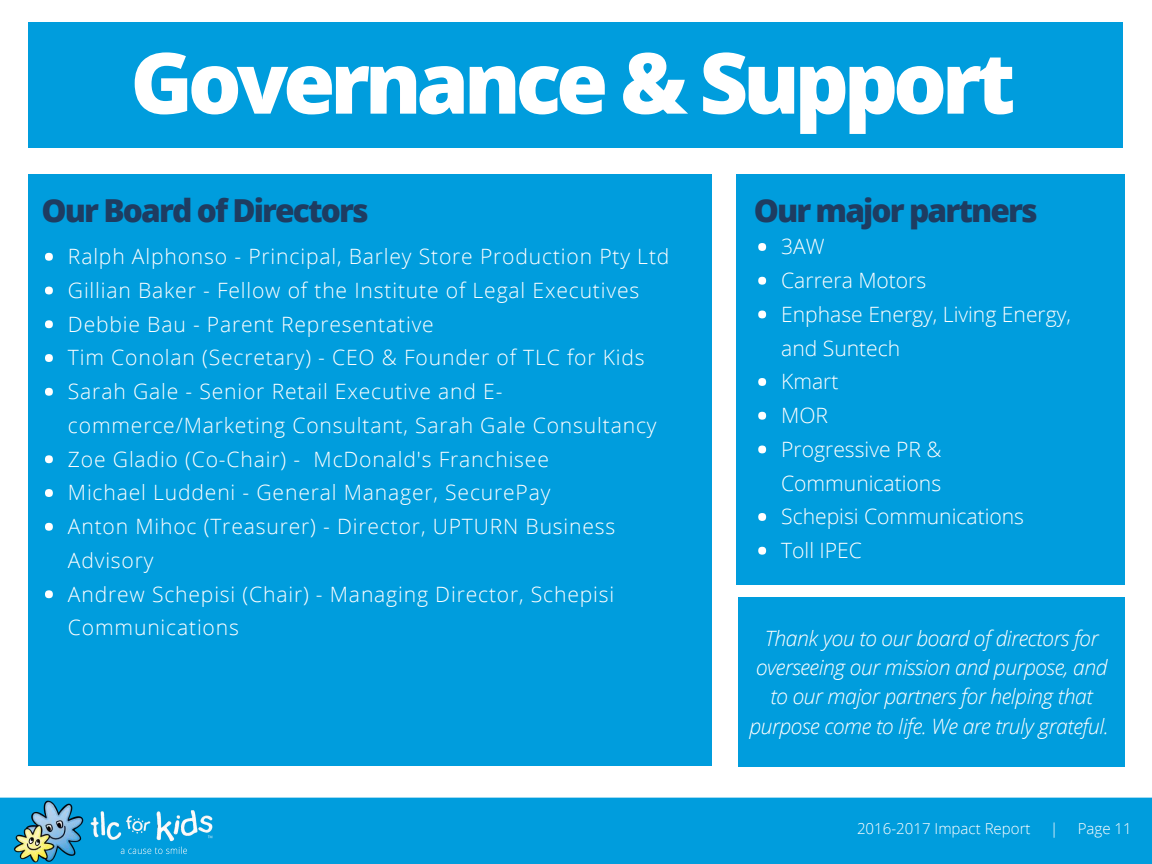
<style>
.page{position:relative;width:1152px;height:864px;background:#fff}
.page>*{position:absolute;margin:0;border:0;box-sizing:border-box;transform-origin:0 0}
.t1{font:800 84.45px "Open Sans";letter-spacing:-.06em;color:#fff}
.t2{font:800 31.65px "Open Sans";letter-spacing:-.06em;color:#1e3c61}
.t3{font:300 21.15px/33.8px "Open Sans";letter-spacing:.04em;color:#fff}
.t4{font:italic 300 21.15px/29.2px "Open Sans";letter-spacing:-.02em;color:#fff;text-align:center}
.t5{font:300 21.15px/33.8px "Open Sans";color:#fff}
.t6{font:300 15.15px "Open Sans";color:#fff}
</style>
<div class="page">
<div style="left:28px;top:174px;width:684px;height:592px;background:#009ddd"></div>
<div style="left:28px;top:22px;width:1095px;height:126px;background:#009ddd"></div>
<div style="left:45px;top:253px;width:8px;height:8px;background:#fff;border-radius:50%"></div>
<div style="left:45px;top:287px;width:8px;height:7px;background:#fff;border-radius:50%"></div>
<div style="left:45px;top:320px;width:8px;height:8px;background:#fff;border-radius:50%"></div>
<div style="left:45px;top:354px;width:8px;height:8px;background:#fff;border-radius:50%"></div>
<div style="left:45px;top:388px;width:8px;height:8px;background:#fff;border-radius:50%"></div>
<div style="left:45px;top:455px;width:8px;height:8px;background:#fff;border-radius:50%"></div>
<div style="left:45px;top:489px;width:8px;height:8px;background:#fff;border-radius:50%"></div>
<div style="left:45px;top:523px;width:8px;height:8px;background:#fff;border-radius:50%"></div>
<div style="left:45px;top:590px;width:8px;height:8px;background:#fff;border-radius:50%"></div>
<div style="left:737px;top:174px;width:388px;height:411px;background:#009ddd"></div>
<div style="left:738px;top:597px;width:387px;height:170px;background:#009ddd"></div>
<div style="left:758px;top:243px;width:8px;height:8px;background:#fff;border-radius:50%"></div>
<div style="left:758px;top:277px;width:8px;height:8px;background:#fff;border-radius:50%"></div>
<div style="left:758px;top:311px;width:8px;height:7px;background:#fff;border-radius:50%"></div>
<div style="left:758px;top:378px;width:8px;height:8px;background:#fff;border-radius:50%"></div>
<div style="left:758px;top:412px;width:8px;height:8px;background:#fff;border-radius:50%"></div>
<div style="left:758px;top:446px;width:8px;height:7px;background:#fff;border-radius:50%"></div>
<div style="left:758px;top:513px;width:8px;height:8px;background:#fff;border-radius:50%"></div>
<div style="left:758px;top:547px;width:8px;height:8px;background:#fff;border-radius:50%"></div>
<div style="left:0;top:798px;width:1152px;height:66px;background:#009ddd"></div>
<img style="left:12px;top:798px;width:202px;height:66px">
<h1 class="t1" style="left:130px;top:23px;width:886px">Governance &amp; Support</h1>
<h2 class="t2" style="left:42px;top:188px;width:329px">Our Board of Directors</h2>
<h2 class="t2" style="left:754px;top:188px;width:286px">Our major partners</h2>
<p class="t5" style="left:781px;top:229px;width:291px">3AW<br>Carrera Motors<br>Enphase Energy, Living Energy, and Suntech<br>Kmart<br>MOR<br>Progressive PR &amp;<br>Communications<br>Schepisi Communications<br>Toll IPEC</p>
<p class="t3" style="left:68px;top:239px;width:603px">Ralph Alphonso - Principal, Barley Store Production Pty Ltd Gillian Baker - Fellow of the Institute of Legal Executives Debbie Bau - Parent Representative<br>Tim Conolan (Secretary) - CEO &amp; Founder of TLC for Kids Sarah Gale - Senior Retail Executive and E&shy;commerce/Marketing Consultant, Sarah Gale Consultancy Zoe Gladio (Co-Chair) - McDonald's Franchisee<br>Michael Luddeni - General Manager, SecurePay<br>Anton Mihoc (Treasurer) - Director, UPTURN Business Advisory<br>Andrew Schepisi (Chair) - Managing Director, Schepisi Communications</p>
<p class="t4" style="left:749px;top:623px;width:361px">Thank you to our board of directors for overseeing our mission and purpose, and to our major partners for helping that purpose come to life. We are truly grateful.</p>
<p class="t6" style="left:857px;top:817px;width:175px">2016-2017 Impact Report</p>
<p class="t6" style="left:1050px;top:817px;width:10px">|</p>
<p class="t6" style="left:1078px;top:817px;width:56px">Page 11</p>
</div>
